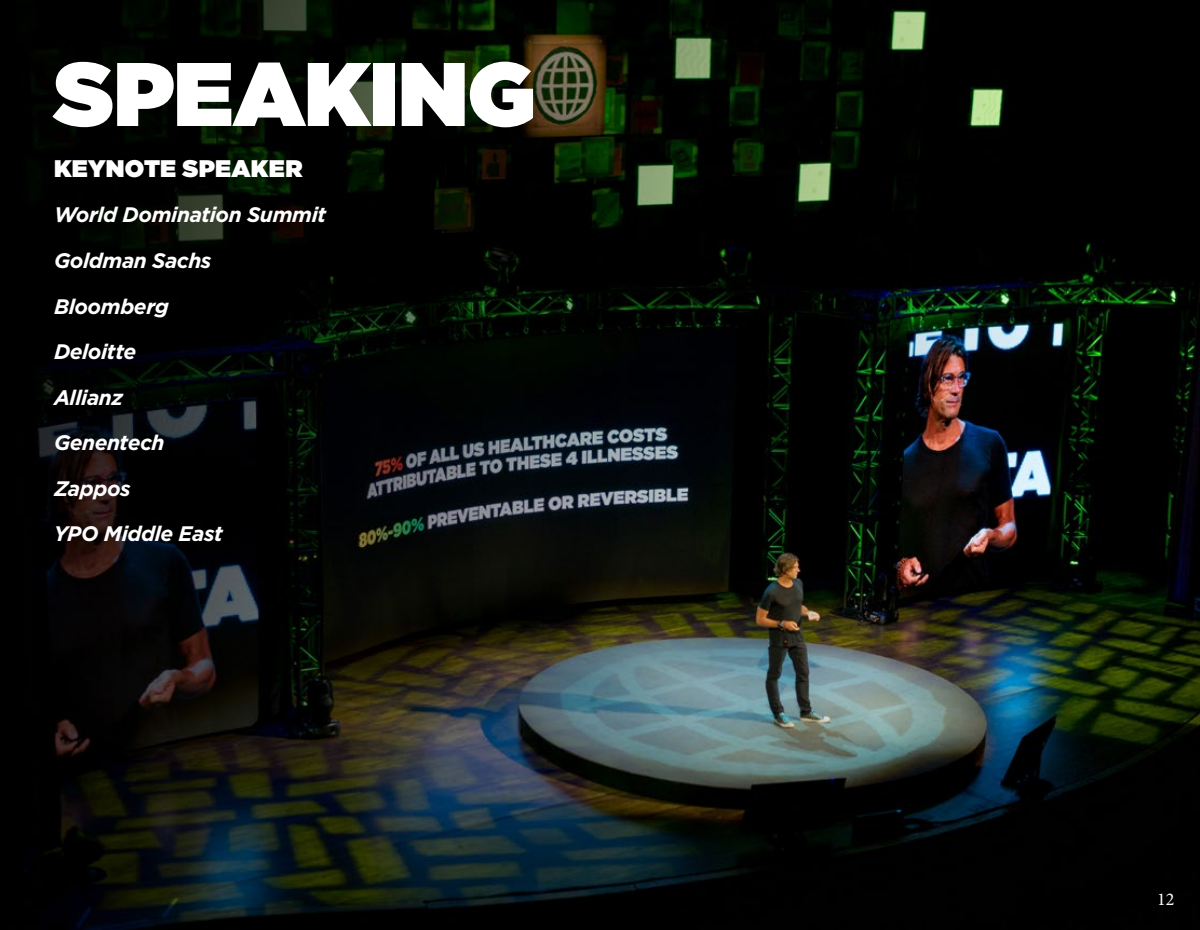
<style>
.page{position:relative;width:1200px;height:930px;background:#fff}
.page>*{position:absolute;margin:0;border:0;box-sizing:border-box;transform-origin:0 0}
.t1{font:900 90px "Gotham";letter-spacing:-.005em;color:#fff}
.t2{font:900 24px "Gotham";letter-spacing:.01em;color:#fff}
.t3{font:italic 700 21px/45.6px "Gotham";letter-spacing:-.025em;color:#fff}
.t4{font:18px "Minion Pro";color:#fff}
</style>
<div class="page">
<img style="left:0;top:0;width:1200px;height:930px">
<h1 class="t1" style="left:54px;top:30px;width:483px">SPEAKING</h1>
<p class="t2" style="left:54px;top:151px;width:250px">KEYNOTE SPEAKER</p>
<p class="t3" style="left:54px;top:192px;width:274px">World Domination Summit<br>Goldman Sachs<br>Bloomberg<br>Deloitte<br>Allianz<br>Genentech<br>Zappos<br>YPO Middle East</p>
<p class="t4" style="left:1157px;top:887px;width:19px">12</p>
</div>
